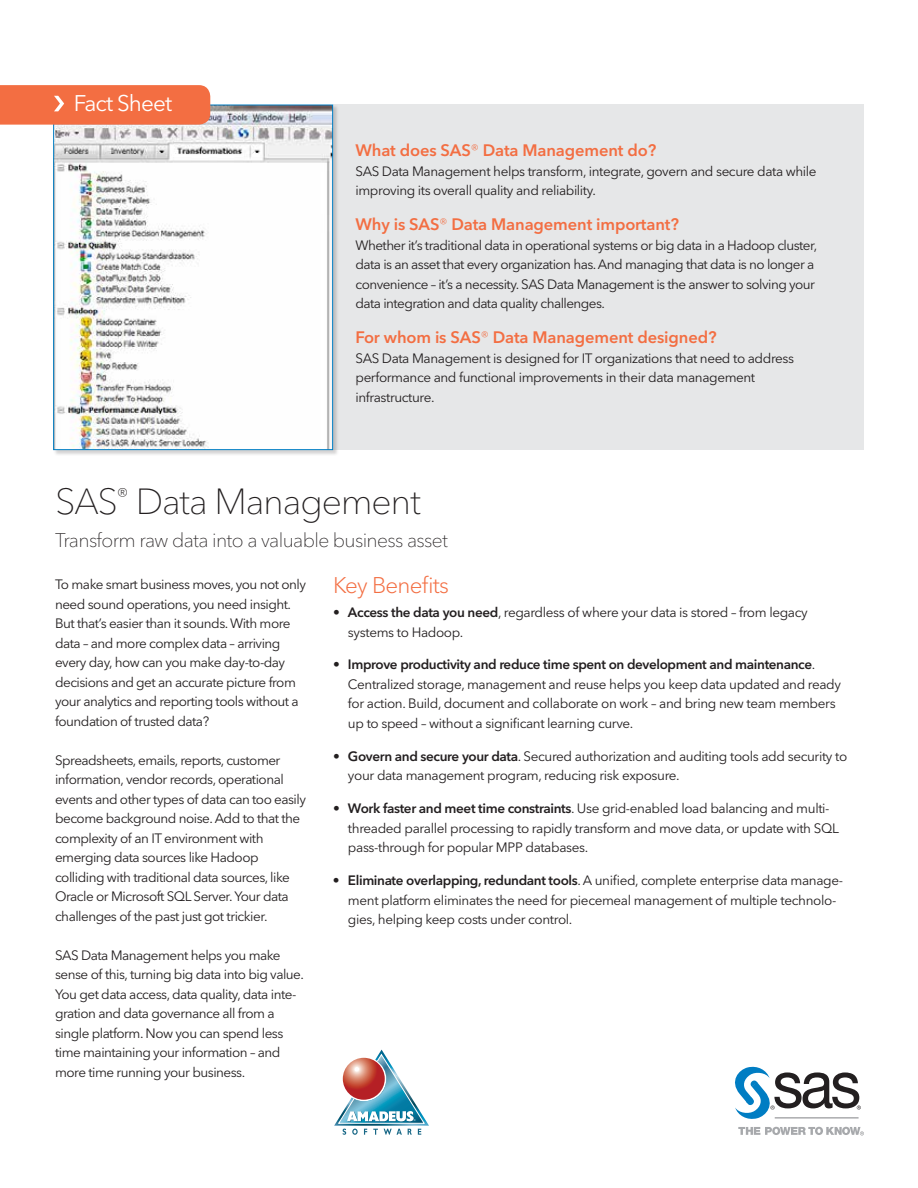
<style>
.page{position:relative;width:918px;height:1188px;background:#fff}
.page>*{position:absolute;margin:0;border:0;box-sizing:border-box;transform-origin:0 0}
.t1{font:100 36px "Avenir Next W1 G";letter-spacing:-.03em;color:#231f20}
.t2{font:300 22.5px "Avenir Next W1 G";letter-spacing:-.035em;color:#f36e42}
.t3{font:22.5px "Avenir Next W1 G";letter-spacing:-.04em;color:#fff}
.t4{font:100 19.5px "Avenir Next W1 G";letter-spacing:-.035em;color:#231f20}
.t5{font:600 16.5px "Avenir Next W1 G";letter-spacing:-.005em;color:#f36e42}
.t6{font:13.5px/19.5px "Avenir Next W1 G";letter-spacing:-.035em;color:#231f20}
.t7{font:2.55px "Helvetica";color:#fff}
.s1{font-weight:300;font-size:13.5px}
.s2{font-weight:600}
</style>
<div class="page">
<div style="left:333px;top:105px;width:531px;height:345px;background:#e6e7e8"></div>
<div style="left:53px;top:105px;width:286px;height:351px;background:#231f20;opacity:.2"></div>
<img style="left:55px;top:107px;width:276px;height:341px">
<div style="left:53px;top:105px;width:280px;height:345px;border:1px solid #007dc3"></div>
<div style="left:0;top:85px;width:210px;height:40px;background:#f36e42"></div>
<svg style="left:738px;top:1127px;width:126px;height:8px"></svg>
<svg style="left:735px;top:1066px;width:126px;height:53px"></svg>
<hr style="left:775px;top:1118px;width:84px;height:1px;background:#808285">
<svg style="left:334px;top:1050px;width:95px;height:85px"></svg>
<h2 class="t3" style="left:74px;top:90px;width:100px">Fact Sheet</h2>
<p class="t5" style="left:356px;top:141px;width:302px">What does SAS<span class="s1">®</span> Data Management do?</p>
<p class="t6" style="left:356px;top:162px;width:463px">SAS Data Management helps transform, integrate, govern and secure data while improving its overall quality and reliability.</p>
<p class="t5" style="left:356px;top:215px;width:325px">Why is SAS<span class="s1">®</span> Data Management important?</p>
<p class="t6" style="left:356px;top:235px;width:463px">Whether it’s traditional data in operational systems or big data in a Hadoop cluster, data is an asset that every organization has. And managing that data is no longer a convenience – it’s a necessity. SAS Data Management is the answer to solving your data integration and data quality challenges.</p>
<p class="t5" style="left:356px;top:327px;width:363px">For whom is SAS<span class="s1">®</span> Data Management designed?</p>
<p class="t6" style="left:356px;top:348px;width:440px">SAS Data Management is designed for IT organizations that need to address performance and functional improvements in their data management infrastructure.</p>
<h1 class="t1" style="left:55px;top:480px;width:368px">SAS<sup>®</sup> Data Management</h1>
<h3 class="t4" style="left:55px;top:529px;width:395px">Transform raw data into a valuable business asset</h3>
<h2 class="t2" style="left:333px;top:572px;width:118px">Key Benefits</h2>
<p class="t6" style="left:348px;top:603px;width:461px;text-indent:-15px">• <span class="s2">Access the data you need</span>, regardless of where your data is stored – from legacy systems to Hadoop.</p>
<p class="t6" style="left:348px;top:655px;width:495px;text-indent:-15px">• <span class="s2">Improve productivity and reduce time spent on development and maintenance</span>.<br>Centralized storage, management and reuse helps you keep data updated and ready for action. Build, document and collaborate on work – and bring new team members up to speed – without a significant learning curve.</p>
<p class="t6" style="left:348px;top:747px;width:501px;text-indent:-15px">• <span class="s2">Govern and secure your data</span>. Secured authorization and auditing tools add security to your data management program, reducing risk exposure.</p>
<p class="t6" style="left:348px;top:799px;width:492px;text-indent:-15px">• <span class="s2">Work faster and meet time constraints</span>. Use grid-enabled load balancing and multi&shy;threaded parallel processing to rapidly transform and move data, or update with SQL pass-through for popular MPP databases.</p>
<p class="t6" style="left:348px;top:871px;width:497px;text-indent:-15px">• <span class="s2">Eliminate overlapping, redundant tools</span>. A unified, complete enterprise data manage&shy;ment platform eliminates the need for piecemeal management of multiple technolo&shy;gies, helping keep costs under control.</p>
<p class="t6" style="left:55px;top:575px;width:252px">To make smart business moves, you not only need sound operations, you need insight.<br>But that’s easier than it sounds. With more data – and more complex data – arriving every day, how can you make day-to-day decisions and get an accurate picture from your analytics and reporting tools without a foundation of trusted data?</p>
<p class="t6" style="left:55px;top:750px;width:252px">Spreadsheets, emails, reports, customer information, vendor records, operational events and other types of data can too easily become background noise. Add to that the complexity of an IT environment with emerging data sources like Hadoop colliding with traditional data sources, like Oracle or Microsoft SQL Server. Your data challenges of the past just got trickier.</p>
<p class="t6" style="left:55px;top:945px;width:250px">SAS Data Management helps you make sense of this, turning big data into big value.<br>You get data access, data quality, data inte&shy;gration and data governance all from a single platform. Now you can spend less time maintaining your information – and more time running your business.</p>
<p class="t7" style="left:414px;top:1119px;width:3px">®</p>
</div>
